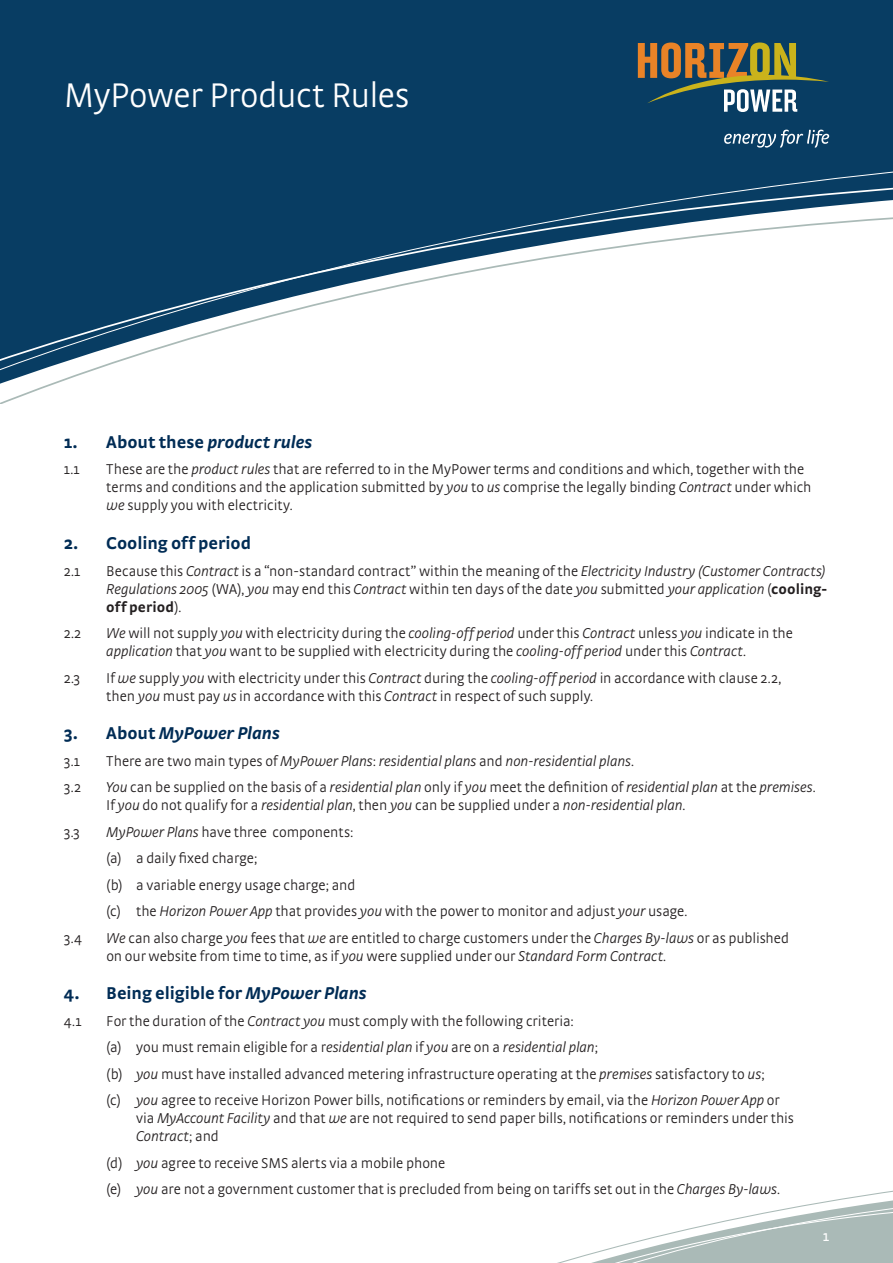
<style>
.page{position:relative;width:893px;height:1263px;background:#fff}
.page>*{position:absolute;margin:0;border:0;box-sizing:border-box;transform-origin:0 0}
.t1{font:300 36px "Strada OT";letter-spacing:-.015em;color:#fff}
.t2{font:700 18px "Strada OT";letter-spacing:-.005em;color:#002c55}
.t3{font:italic 700 18px "Strada OT";letter-spacing:-.01em;color:#002c55}
.t4{font:300 15px/18px "Strada OT";letter-spacing:-.005em;color:#231f20}
.t5{font:italic 300 15px "Strada OT";letter-spacing:-.01em;color:#231f20}
.t6{font:15px "Strada OT";color:#fff}
.s1{font-style:italic}
.s2{font-weight:700}
.s3{font-style:normal}
</style>
<div class="page">
<div style="left:0;top:0;width:893px;height:186px;background:#083d63"></div>
<svg style="left:0;top:171px;width:893px;height:233px"></svg>
<svg style="left:557px;top:1191px;width:336px;height:72px"></svg>
<svg style="left:638px;top:43px;width:191px;height:69px"></svg>
<svg style="left:724px;top:130px;width:105px;height:18px"></svg>
<h1 class="t1" style="left:64px;top:75px;width:347px">MyPower Product Rules</h1>
<p class="t2" style="left:64px;top:431px;width:250px">1. About these <span class="s1">product rules</span></p>
<p class="t4" style="left:64px;top:461px;width:17px">1.1</p>
<p class="t4" style="left:106px;top:461px;width:707px">These are the <span class="s1">product rules</span> that are referred to in the MyPower terms and conditions and which, together with the terms and conditions and the application submitted by <span class="s1">you</span> to <span class="s1">us</span> comprise the legally binding <span class="s1">Contract</span> under which <span class="s1">we</span> supply you with electricity.</p>
<p class="t2" style="left:64px;top:532px;width:189px">2. Cooling off period</p>
<p class="t4" style="left:64px;top:562px;width:18px">2.1</p>
<p class="t4" style="left:106px;top:562px;width:722px">Because this <span class="s1">Contract</span> is a “non-standard contract” within the meaning of the <span class="s1">Electricity Industry (Customer Contracts)<br>Regulations 2005</span> (WA), <span class="s1">you</span> may end this <span class="s1">Contract</span> within ten days of the date <span class="s1">you</span> submitted <span class="s1">your application</span> (<span class="s2">cooling&shy;off period</span>).</p>
<p class="t4" style="left:64px;top:624px;width:19px">2.2</p>
<p class="t4" style="left:106px;top:624px;width:688px"><span class="s1">We</span> will not supply <span class="s1">you</span> with electricity during the <span class="s1">cooling-off period</span> under this <span class="s1">Contract</span> unless <span class="s1">you</span> indicate in the <span class="s1">application</span> that <span class="s1">you</span> want to be supplied with electricity during the <span class="s1">cooling-off period</span> under this <span class="s1">Contract</span>.</p>
<p class="t4" style="left:64px;top:669px;width:18px">2.3</p>
<p class="t4" style="left:106px;top:669px;width:676px">If <span class="s1">we</span> supply <span class="s1">you</span> with electricity under this <span class="s1">Contract</span> during the <span class="s1">cooling-off period</span> in accordance with clause 2.2, then <span class="s1">you</span> must pay <span class="s1">us</span> in accordance with this <span class="s1">Contract</span> in respect of such supply.</p>
<p class="t3" style="left:64px;top:722px;width:218px"><span class="s3">3. About</span> MyPower Plans</p>
<p class="t4" style="left:64px;top:752px;width:18px">3.1</p>
<p class="t5" style="left:106px;top:752px;width:529px"><span class="s3">There are two main types of</span> MyPower Plans<span class="s3">:</span> residential plans <span class="s3">and</span> non-residential plans<span class="s3">.</span></p>
<p class="t4" style="left:64px;top:778px;width:19px">3.2</p>
<p class="t4" style="left:106px;top:778px;width:711px"><span class="s1">You</span> can be supplied on the basis of a <span class="s1">residential plan</span> only if <span class="s1">you</span> meet the definition of <span class="s1">residential plan</span> at the <span class="s1">premises</span>.<br>If <span class="s1">you</span> do not qualify for a <span class="s1">residential plan</span>, then <span class="s1">you</span> can be supplied under a <span class="s1">non-residential plan</span>.</p>
<p class="t4" style="left:64px;top:823px;width:17px">3.3</p>
<p class="t4" style="left:106px;top:819px;width:583px;line-height:26.5px"><span class="s1">MyPower Plans</span> have three components:<br>(a) a daily fixed charge;<br>(b) a variable energy usage charge; and<br>(c) the <span class="s1">Horizon Power App</span> that provides <span class="s1">you</span> with the power to monitor and adjust <span class="s1">your</span> usage.</p>
<p class="t4" style="left:64px;top:929px;width:20px">3.4</p>
<p class="t4" style="left:106px;top:929px;width:684px"><span class="s1">We</span> can also charge <span class="s1">you</span> fees that <span class="s1">we</span> are entitled to charge customers under the <span class="s1">Charges By-laws</span> or as published on our website from time to time, as if <span class="s1">you</span> were supplied under our <span class="s1">Standard Form Contract</span>.</p>
<p class="t2" style="left:64px;top:982px;width:304px">4. Being eligible for <span class="s1">MyPower Plans</span></p>
<p class="t4" style="left:64px;top:1012px;width:19px">4.1</p>
<p class="t4" style="left:106px;top:1008px;width:675px;line-height:26.5px">For the duration of the <span class="s1">Contract you</span> must comply with the following criteria:<br>(a) you must remain eligible for a r<span class="s1">esidential plan</span> if <span class="s1">you</span> are on a <span class="s1">residential plan</span>;<br>(b) <span class="s1">you</span> must have installed advanced metering infrastructure operating at the <span class="s1">premises</span> satisfactory to <span class="s1">us</span>; (c) <span class="s1">you</span> agree to receive Horizon Power bills, notifications or reminders by email, via the <span class="s1">Horizon Power App</span> or</p>
<p class="t4" style="left:136px;top:1109px;width:659px">via <span class="s1">MyAccount Facility</span> and that <span class="s1">we</span> are not required to send paper bills, notifications or reminders under this<br><span class="s1">Contract</span>; and</p>
<p class="t4" style="left:106px;top:1150px;width:675px;line-height:26.5px">(d) <span class="s1">you</span> agree to receive SMS alerts via a mobile phone<br>(e) <span class="s1">you</span> are not a government customer that is precluded from being on tariffs set out in the <span class="s1">Charges By-laws</span>.</p>
<p class="t6" style="left:823px;top:1227px;width:8px">1</p>
</div>
